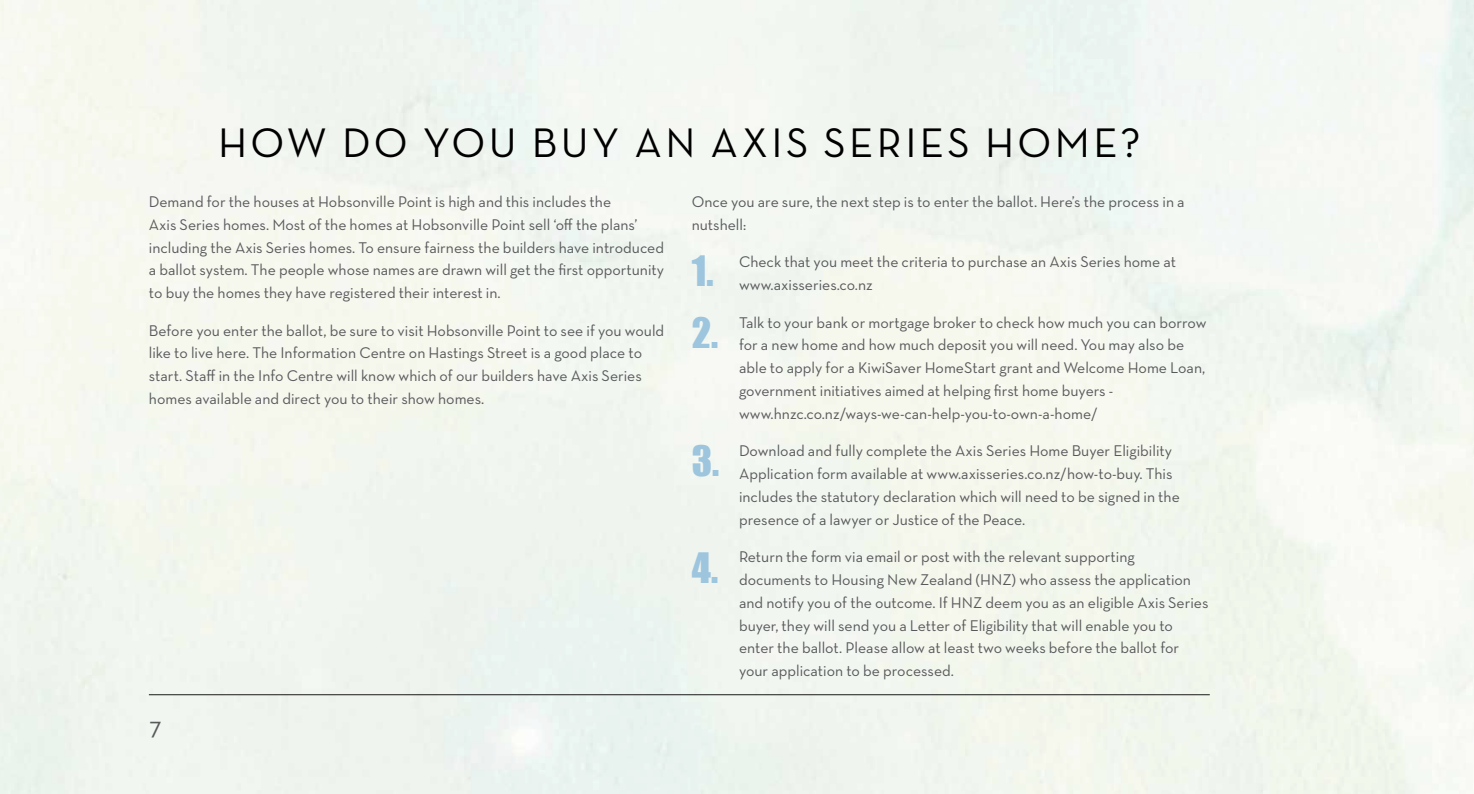
<style>
.page{position:relative;width:1474px;height:794px;background:#fff}
.page>*{position:absolute;margin:0;border:0;box-sizing:border-box;transform-origin:0 0}
.t1{font:42px "Neutra Text TF";letter-spacing:.08em;color:#000}
.t2{font:38.5px/61.9px "Impact";color:#9dc5de}
.t3{font:26.25px "Neutra Text TF";color:#58595b}
.t4{font:15.75px/22.8px "Neutra Text TF";color:#58595b}
</style>
<div class="page">
<hr style="left:149px;top:694px;width:1060px;height:1px;background:#000">
<h1 class="t1" style="left:218px;top:117px;width:236px">HOW do you</h1>
<h1 class="t1" style="left:532px;top:117px;width:29px">buy</h1>
<h1 class="t1" style="left:634px;top:117px;width:129px">an Axis</h1>
<h1 class="t1" style="left:823px;top:117px;width:318px">SERIES Hom e?</h1>
<p class="t4" style="left:149px;top:190px;width:517px">Demand for the houses at Hobsonville Point is high and this includes the<br>Axis Series homes. Most of the homes at Hobsonville Point sell ‘off the plans’ including the Axis Series homes. To ensure fairness the builders have introduced a ballot system. The people whose names are drawn will get the first opportunity to buy the homes they have registered their interest in.</p>
<p class="t4" style="left:149px;top:319px;width:517px">Before you enter the ballot, be sure to visit Hobsonville Point to see if you would like to live here. The Information Centre on Hastings Street is a good place to start. Staff in the Info Centre will know which of our builders have Axis Series homes available and direct you to their show homes.</p>
<p class="t4" style="left:691px;top:190px;width:494px">Once you are sure, the next step is to enter the ballot. Here’s the process in a nutshell:</p>
<p class="t4" style="left:739px;top:250px;width:438px">Check that you meet the criteria to purchase an Axis Series home at www.axisseries.co.nz</p>
<p class="t4" style="left:739px;top:311px;width:469px">Talk to your bank or mortgage broker to check how much you can borrow for a new home and how much deposit you will need. You may also be able to apply for a KiwiSaver HomeStart grant and Welcome Home Loan, government initiatives aimed at helping first home buyers - www.hnzc.co.nz/ways-we-can-help-you-to-own-a-home/</p>
<p class="t4" style="left:739px;top:439px;width:442px">Download and fully complete the Axis Series Home Buyer Eligibility Application form available at www.axisseries.co.nz/how-to-buy. This includes the statutory declaration which will need to be signed in the presence of a lawyer or Justice of the Peace.</p>
<p class="t4" style="left:739px;top:545px;width:471px">Return the form via email or post with the relevant supporting documents to Housing New Zealand (HNZ) who assess the application and notify you of the outcome. If HNZ deem you as an eligible Axis Series buyer, they will send you a Letter of Eligibility that will enable you to enter the ballot. Please allow at least two weeks before the ballot for your application to be processed.</p>
<h2 class="t2" style="left:691px;top:239px;width:28px">1.<br>2.</h2>
<h2 class="t2" style="left:692px;top:429px;width:29px">3.</h2>
<h2 class="t2" style="left:692px;top:536px;width:28px">4.</h2>
<h3 class="t3" style="left:149px;top:710px;width:15px">7</h3>
</div>
